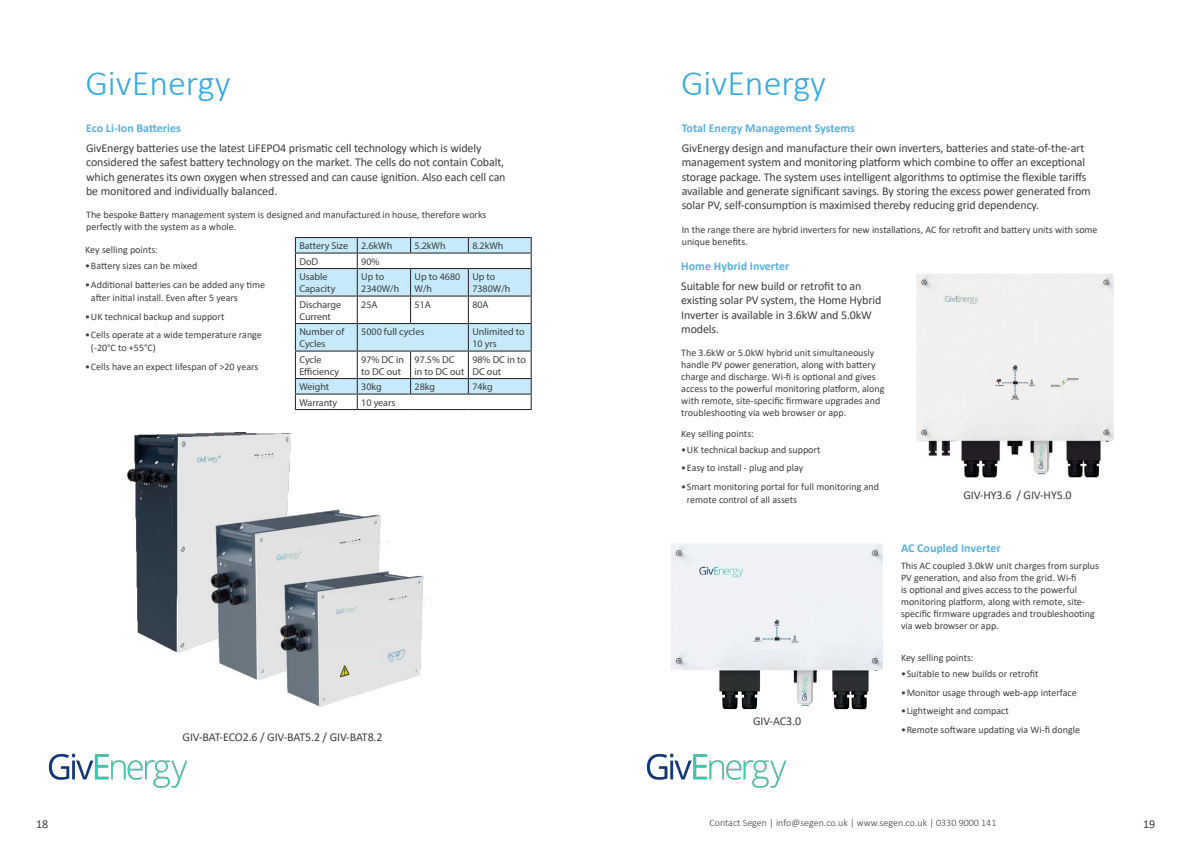
<style>
.page{position:relative;width:1191px;height:842px;background:#fff}
.page>*{position:absolute;margin:0;border:0;box-sizing:border-box;transform-origin:0 0}
.Subtitle{font:300 36px "Calibri";color:#3aa9dc}
.Intro_copy{font:12px/14.4px "Calibri";letter-spacing:-.01em;color:#3e3e3f}
.Subtitle_2{font:700 12px "Calibri";color:#59b0df}
.Body_copy{font:10px/12px "Calibri";color:#3e3e3f}
.Body_copy-2{font:10px/12px "Myriad Pro";color:#3e3e3f}
.Intro_copy-2{font:10px/12px "Calibri";color:#3e3e3f}
.t1{font:300 10px "Calibri";color:#3e3e3f}
.Before_bullet{font:10px "Calibri";color:#3e3e3f}
</style>
<div class="page">
<img style="left:646px;top:753px;width:140px;height:35px">
<img style="left:916px;top:274px;width:198px;height:204px">
<img style="left:671px;top:543px;width:212px;height:167px">
<hr style="left:295px;top:237px;width:62px;height:1px;background:#231f20">
<hr style="left:357px;top:237px;width:53px;height:1px;background:#231f20">
<hr style="left:410px;top:237px;width:58px;height:1px;background:#231f20">
<hr style="left:468px;top:237px;width:64px;height:1px;background:#231f20">
<svg style="left:295px;top:238px;width:237px;height:171px"></svg>
<hr style="left:295px;top:409px;width:62px;height:1px;background:#231f20">
<hr style="left:357px;top:409px;width:53px;height:1px;background:#231f20">
<hr style="left:410px;top:409px;width:58px;height:1px;background:#231f20">
<hr style="left:468px;top:409px;width:64px;height:1px;background:#231f20">
<img style="left:48px;top:753px;width:140px;height:35px">
<img style="left:127px;top:432px;width:305px;height:275px">
<p class="Subtitle" style="left:85px;top:61px;width:147px">GivEnergy</p>
<p class="Subtitle_2" style="left:86px;top:119px;width:96px">Eco Li-Ion Batteries</p>
<p class="Intro_copy" style="left:86px;top:140px;width:421px">GivEnergy batteries use the latest LiFEPO4 prismatic cell technology which is widely considered the safest battery technology on the market. The cells do not contain Cobalt, which generates its own oxygen when stressed and can cause ignition. Also each cell can be monitored and individually balanced.</p>
<p class="Body_copy" style="left:86px;top:209px;width:402px">The bespoke Battery management system is designed and manufactured in house, therefore works perfectly with the system as a whole.</p>
<p class="Before_bullet" style="left:85px;top:243px;width:74px">Key selling points:</p>
<p class="Body_copy" style="left:85px;top:260px;width:113px">•Battery sizes can be mixed</p>
<p class="Body_copy" style="left:91px;top:278px;width:176px;line-height:13px;text-indent:-6px">•Additional batteries can be added any time after initial install. Even after 5 years</p>
<p class="Body_copy" style="left:85px;top:310px;width:141px">•UK technical backup and support</p>
<p class="Body_copy" style="left:91px;top:328px;width:172px;line-height:13px;text-indent:-6px">•Cells operate at a wide temperature range (-20°C to +55°C)</p>
<p class="Body_copy" style="left:85px;top:360px;width:174px">•Cells have an expect lifespan of &gt;20 years</p>
<p class="Body_copy-2" style="left:299px;top:240px;width:50px">Battery Size</p>
<p class="Body_copy-2" style="left:361px;top:240px;width:32px">2.6kWh</p>
<p class="Body_copy-2" style="left:414px;top:240px;width:32px">5.2kWh</p>
<p class="Body_copy-2" style="left:472px;top:240px;width:32px">8.2kWh</p>
<p class="Body_copy-2" style="left:299px;top:255px;width:20px">DoD</p>
<p class="Body_copy-2" style="left:361px;top:255px;width:20px">90%</p>
<p class="Body_copy-2" style="left:299px;top:271px;width:37px">Usable<br>Capacity</p>
<p class="Body_copy-2" style="left:361px;top:271px;width:39px">Up to<br>2340W/h</p>
<p class="Body_copy-2" style="left:414px;top:271px;width:47px">Up to 4680<br>W/h</p>
<p class="Body_copy-2" style="left:472px;top:271px;width:39px">Up to<br>7380W/h</p>
<p class="Body_copy-2" style="left:299px;top:298px;width:43px">Discharge<br>Current</p>
<p class="Body_copy-2" style="left:361px;top:298px;width:18px">25A</p>
<p class="Body_copy-2" style="left:414px;top:298px;width:18px">51A</p>
<p class="Body_copy-2" style="left:472px;top:298px;width:18px">80A</p>
<p class="Body_copy-2" style="left:299px;top:326px;width:46px">Number of<br>Cycles</p>
<p class="Body_copy-2" style="left:361px;top:326px;width:64px">5000 full cycles</p>
<p class="Body_copy-2" style="left:472px;top:326px;width:54px">Unlimited to<br>10 yrs</p>
<p class="Body_copy-2" style="left:299px;top:353px;width:41px">Cycle<br>Efficiency</p>
<p class="Body_copy-2" style="left:361px;top:353px;width:44px">97% DC in to DC out</p>
<p class="Body_copy-2" style="left:414px;top:353px;width:51px">97.5% DC in to DC out</p>
<p class="Body_copy-2" style="left:472px;top:353px;width:55px">98% DC in to<br>DC out</p>
<p class="Body_copy-2" style="left:299px;top:381px;width:31px">Weight</p>
<p class="Body_copy-2" style="left:361px;top:381px;width:22px">30kg</p>
<p class="Body_copy-2" style="left:414px;top:381px;width:22px">28kg</p>
<p class="Body_copy-2" style="left:472px;top:381px;width:22px">74kg</p>
<p class="Body_copy-2" style="left:299px;top:396px;width:39px">Warranty</p>
<p class="Body_copy-2" style="left:361px;top:396px;width:36px">10 years</p>
<p class="Intro_copy" style="left:183px;top:729px;width:201px">GIV-BAT-ECO2.6 / GIV-BAT5.2 / GIV-BAT8.2</p>
<p class="Subtitle" style="left:681px;top:61px;width:147px">GivEnergy</p>
<p class="Subtitle_2" style="left:681px;top:119px;width:175px">Total Energy Management Systems</p>
<p class="Intro_copy" style="left:681px;top:140px;width:410px">GivEnergy design and manufacture their own inverters, batteries and state-of-the-art management system and monitoring platform which combine to offer an exceptional storage package. The system uses intelligent algorithms to optimise the flexible tariffs available and generate significant savings. By storing the excess power generated from solar PV, self-consumption is maximised thereby reducing grid dependency.</p>
<p class="Intro_copy-2" style="left:681px;top:223px;width:417px">In the range there are hybrid inverters for new installations, AC for retrofit and battery units with some unique benefits.</p>
<p class="Subtitle_2" style="left:681px;top:257px;width:110px">Home Hybrid Inverter</p>
<p class="Intro_copy" style="left:681px;top:278px;width:202px">Suitable for new build or retrofit to an existing solar PV system, the Home Hybrid<br>Inverter is available in 3.6kW and 5.0kW models.</p>
<p class="Body_copy" style="left:681px;top:347px;width:205px">The 3.6kW or 5.0kW hybrid unit simultaneously handle PV power generation, along with battery charge and discharge. Wi-fi is optional and gives access to the powerful monitoring platform, along with remote, site-specific firmware upgrades and troubleshooting via web browser or app.</p>
<p class="Before_bullet" style="left:681px;top:427px;width:74px">Key selling points:</p>
<p class="Body_copy" style="left:681px;top:443px;width:141px">•UK technical backup and support</p>
<p class="Body_copy" style="left:681px;top:462px;width:124px">•Easy to install - plug and play</p>
<p class="Body_copy" style="left:687px;top:480px;width:194px;line-height:13px;text-indent:-6px">•Smart monitoring portal for full monitoring and remote control of all assets</p>
<p class="Intro_copy" style="left:963px;top:488px;width:110px">GIV-HY3.6 / GIV-HY5.0</p>
<p class="Intro_copy" style="left:753px;top:713px;width:49px">GIV-AC3.0</p>
<p class="Subtitle_2" style="left:901px;top:539px;width:101px">AC Coupled Inverter</p>
<p class="Body_copy" style="left:901px;top:560px;width:200px">This AC coupled 3.0kW unit charges from surplus PV generation, and also from the grid. Wi-fi<br>is optional and gives access to the powerful monitoring platform, along with remote, site&shy;specific firmware upgrades and troubleshooting via web browser or app.</p>
<p class="Before_bullet" style="left:901px;top:651px;width:74px">Key selling points:</p>
<p class="Body_copy" style="left:901px;top:667px;width:139px">•Suitable to new builds or retrofit</p>
<p class="Body_copy" style="left:901px;top:686px;width:177px">•Monitor usage through web-app interface</p>
<p class="Body_copy" style="left:901px;top:705px;width:109px">•Lightweight and compact</p>
<p class="Body_copy" style="left:901px;top:723px;width:180px">•Remote software updating via Wi-fi dongle</p>
<p class="Intro_copy" style="left:36px;top:817px;width:14px">18</p>
<p class="t1" style="left:709px;top:816px;width:288px">Contact Segen | info@segen.co.uk | www.segen.co.uk | 0330 9000 141</p>
<p class="Intro_copy" style="left:1143px;top:817px;width:14px">19</p>
</div>
